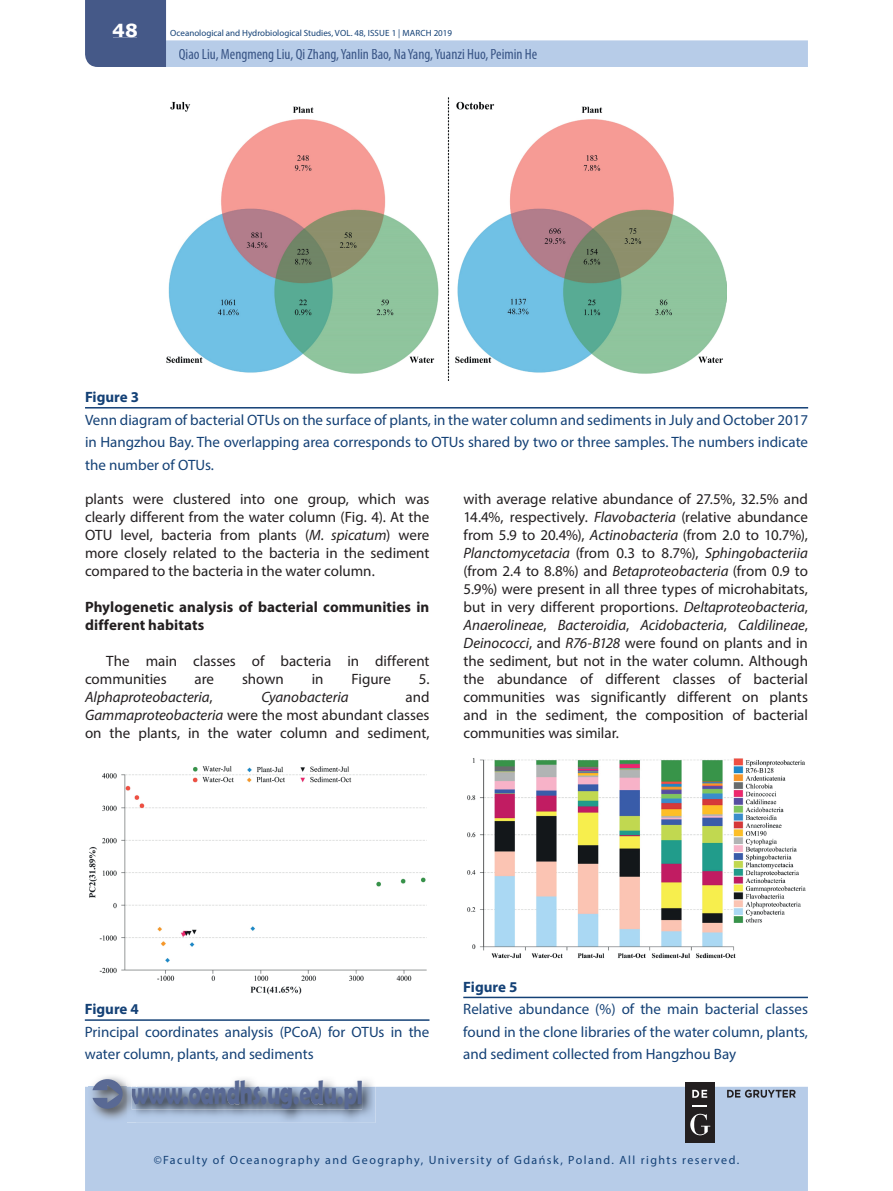
<style>
.page{position:relative;width:893px;height:1191px;background:#fff}
.page>*{position:absolute;margin:0;border:0;box-sizing:border-box;transform-origin:0 0}
.t1{font:700 33.75px "Berlin Sans FB Demi";color:#596994;scale:.67 1}
.t2{font:700 18px "Verdana";color:#fff}
.t3{font:15px/18px "Myriad Pro";color:#231f20;text-align:justify}
.t4{font:15px/22.5px "Myriad Pro";color:#144176;text-align:justify}
.t5{font:condensed 15px "Myriad Pro";color:#395586}
.t6{font:700 15px/18px "Myriad Pro";letter-spacing:.005em;color:#231f20}
.t7{font:italic 15px "Myriad Pro";color:#231f20}
.t8{font:700 15px "Myriad Pro";color:#144176}
.t9{font:12px "Myriad Pro";letter-spacing:.12em;color:#144176}
.t10{font:9px "Myriad Pro";color:#144176}
.s1{font-style:italic}
.s2{font-style:normal}
</style>
<div class="page">
<div style="left:85px;top:1086px;width:723px;height:105px;background:#b7cce8"></div>
<svg style="left:85px;top:0;width:723px;height:67px"></svg>
<div style="left:113px;top:24px;width:24px;height:13px;background:#455988"></div>
<div style="left:179px;top:49px;width:358px;height:13px;background:#b7cce8"></div>
<img style="left:88px;top:1086px;width:287px;height:36px">
<img style="left:127px;top:1110px;width:9px;height:12px">
<svg style="left:92px;top:1076px;width:270px;height:34px"></svg>
<div style="left:685px;top:1081px;width:30px;height:61px;background:#231f20"></div>
<svg style="left:692px;top:1105px;width:15px;height:1px"></svg>
<svg style="left:692px;top:1089px;width:15px;height:8px"></svg>
<svg style="left:690px;top:1113px;width:20px;height:22px"></svg>
<svg style="left:727px;top:1089px;width:69px;height:8px"></svg>
<img style="left:167px;top:98px;width:559px;height:283px">
<hr style="left:85px;top:407px;width:723px;height:1px;background:#144176">
<img style="left:89px;top:766px;width:338px;height:228px">
<hr style="left:85px;top:1019px;width:344px;height:1px;background:#144176">
<img style="left:467px;top:758px;width:339px;height:201px">
<hr style="left:463px;top:996px;width:345px;height:2px;background:#144176">
<p class="t2" style="left:112px;top:18px;width:27px">48</p>
<p class="t10" style="left:170px;top:28px;width:283px">Oceanological and Hydrobiological Studies, VOL. 48, ISSUE 1 | MARCH 2019</p>
<p class="t5" style="left:179px;top:45px;width:360px">Qiao Liu, Mengmeng Liu, Qi Zhang, Yanlin Bao, Na Yang, Yuanzi Huo, Peimin He</p>
<p class="t8" style="left:85px;top:387px;width:56px">Figure 3</p>
<p class="t4" style="left:85px;top:408px;width:725px">Venn diagram of bacterial OTUs on the surface of plants, in the water column and sediments in July and October 2017 in Hangzhou Bay. The overlapping area corresponds to OTUs shared by two or three samples. The numbers indicate the number of OTUs.</p>
<p class="t3" style="left:85px;top:490px;width:346px">plants were clustered into one group, which was clearly different from the water column (Fig. 4). At the OTU level, bacteria from plants (<span class="s1">M. spicatum</span>) were more closely related to the bacteria in the sediment compared to the bacteria in the water column.</p>
<p class="t6" style="left:85px;top:597px;width:346px">Phylogenetic analysis of bacterial communities in different habitats</p>
<p class="t3" style="left:85px;top:652px;width:346px;text-indent:21px">The main classes of bacteria in different communities</p>
<p class="t3" style="left:195px;top:670px;width:21px">are</p>
<p class="t3" style="left:242px;top:670px;width:43px">shown</p>
<p class="t3" style="left:312px;top:670px;width:13px">in</p>
<p class="t3" style="left:351px;top:670px;width:41px">Figure</p>
<p class="t3" style="left:419px;top:670px;width:12px">5.</p>
<p class="t7" style="left:85px;top:688px;width:129px">Alphaproteobacteria<span class="s2">,</span></p>
<p class="t7" style="left:262px;top:688px;width:89px">Cyanobacteria</p>
<p class="t3" style="left:85px;top:688px;width:346px;text-indent:320px">and <span class="s1">Gammaproteobacteria</span> were the most abundant classes on the plants, in the water column and sediment,</p>
<p class="t3" style="left:463px;top:490px;width:346px">with average relative abundance of 27.5%, 32.5% and 14.4%, respectively. <span class="s1">Flavobacteria</span> (relative abundance from 5.9 to 20.4%), <span class="s1">Actinobacteria</span> (from 2.0 to 10.7%), <span class="s1">Planctomycetacia</span> (from 0.3 to 8.7%), <span class="s1">Sphingobacteriia </span>(from 2.4 to 8.8%) and <span class="s1">Betaproteobacteria</span> (from 0.9 to 5.9%) were present in all three types of microhabitats, but in very different proportions. <span class="s1">Deltaproteobacteria</span>, <span class="s1">Anaerolineae</span>, <span class="s1">Bacteroidia</span>, <span class="s1">Acidobacteria</span>, <span class="s1">Caldilineae</span>, <span class="s1">Deinococci</span>, and <span class="s1">R76-B128</span> were found on plants and in the sediment, but not in the water column. Although the abundance of different classes of bacterial communities was significantly different on plants and in the sediment, the composition of bacterial communities was similar.</p>
<p class="t8" style="left:85px;top:999px;width:56px">Figure 4</p>
<p class="t4" style="left:85px;top:1020px;width:346px">Principal coordinates analysis (PCoA) for OTUs in the water column, plants, and sediments</p>
<h1 class="t1" style="left:131px;top:1073px;width:347px">www.oandhs.ug.edu.pl</h1>
<p class="t8" style="left:463px;top:977px;width:56px">Figure 5</p>
<p class="t4" style="left:463px;top:997px;width:346px">Relative abundance (%) of the main bacterial classes found in the clone libraries of the water column, plants, and sediment collected from Hangzhou Bay</p>
<p class="t9" style="left:154px;top:1152px;width:587px">©Faculty of Oceanography and Geography, University of Gdańsk, Poland. All rights reserved.</p>
</div>
